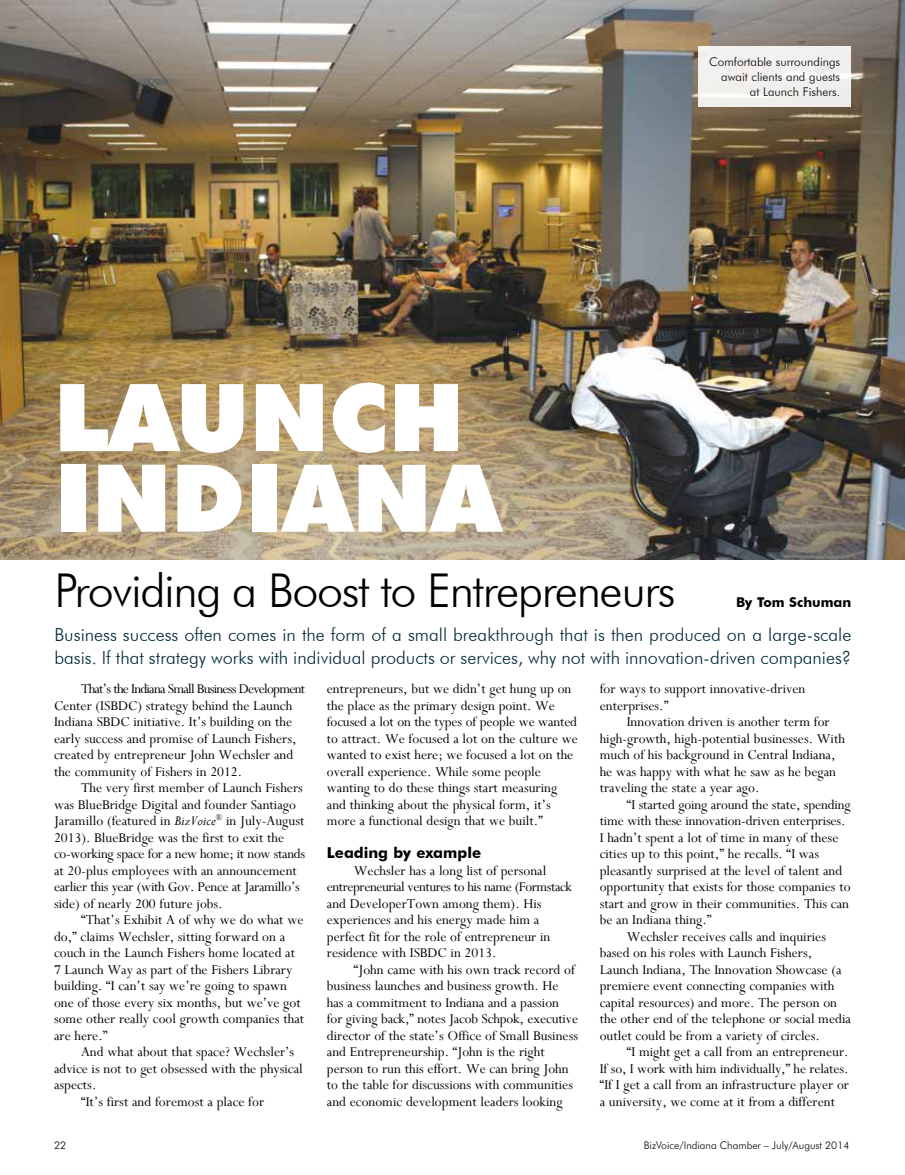
<style>
.page{position:relative;width:905px;height:1175px;background:#fff}
.page>*{position:absolute;margin:0;border:0;box-sizing:border-box;transform-origin:0 0}
.t1{font:900 93.75px/80.6px "Futura BT";color:#fff}
.t2{font:300 46.65px "Futura BT";letter-spacing:-.03em;color:#000}
.t3{font:300 18px/22.5px "Futura BT";color:#022a3a}
.t4{font:15px/16.5px "Perpetua";color:#000}
.t5{font:700 15px "Futura BT";color:#000}
.t6{font:700 13.5px "Futura BT";color:#000}
.t7{font:300 12px/15px "Futura BT";color:#000;text-align:right}
.t8{font:300 10.5px "Futura BT";color:#000}
.s1{font-style:italic}
</style>
<div class="page">
<img style="left:0;top:0;width:904px;height:559px">
<div style="left:698px;top:46px;width:152px;height:60px;background:#f2f0ef"></div>
<p class="t7" style="left:709px;top:54px;width:132px">Comfortable surroundings await clients and guests at Launch Fishers.</p>
<h1 class="t1" style="left:54px;top:377px;width:448px">LAUNCH<br>INDIANA</h1>
<h2 class="t2" style="left:54px;top:562px;width:623px">Providing a Boost to Entrepreneurs</h2>
<p class="t6" style="left:736px;top:594px;width:117px">By Tom Schuman</p>
<p class="t3" style="left:54px;top:623px;width:798px">Business success often comes in the form of a small breakthrough that is then produced on a large-scale basis. If that strategy works with individual products or services, why not with innovation-driven companies?</p>
<p class="t4" style="left:54px;top:680px;width:253px;text-indent:27px">That’s the Indiana Small Business Development Center (ISBDC) strategy behind the Launch Indiana SBDC initiative. It’s building on the early success and promise of Launch Fishers, created by entrepreneur John Wechsler and the community of Fishers in 2012.</p>
<p class="t4" style="left:54px;top:779px;width:253px;text-indent:27px">The very first member of Launch Fishers was BlueBridge Digital and founder Santiago Jaramillo (featured in <span class="s1">BizVoice</span><sup>®</sup> in July-August 2013). BlueBridge was the first to exit the co-working space for a new home; it now stands at 20-plus employees with an announcement earlier this year (with Gov. Pence at Jaramillo’s side) of nearly 200 future jobs.</p>
<p class="t4" style="left:54px;top:911px;width:252px;text-indent:27px">“That’s Exhibit A of why we do what we do,” claims Wechsler, sitting forward on a couch in the Launch Fishers home located at 7 Launch Way as part of the Fishers Library building. “I can’t say we’re going to spawn one of those every six months, but we’ve got some other really cool growth companies that are here.”</p>
<p class="t4" style="left:81px;top:1043px;width:215px">And what about that space? Wechsler’s</p>
<p class="t4" style="left:54px;top:1059px;width:250px">advice is not to get obsessed with the physical</p>
<p class="t4" style="left:54px;top:1076px;width:44px">aspects.</p>
<p class="t4" style="left:81px;top:1092px;width:185px">“It’s first and foremost a place for</p>
<p class="t4" style="left:327px;top:680px;width:252px">entrepreneurs, but we didn’t get hung up on the place as the primary design point. We focused a lot on the types of people we wanted to attract. We focused a lot on the culture we wanted to exist here; we focused a lot on the overall experience. While some people wanting to do these things start measuring and thinking about the physical form, it’s more a functional design that we built.”</p>
<p class="t5" style="left:327px;top:843px;width:156px">Leading by example</p>
<p class="t4" style="left:327px;top:861px;width:246px;text-indent:27px">Wechsler has a long list of personal entrepreneurial ventures to his name (Formstack and DeveloperTown among them). His experiences and his energy made him a perfect fit for the role of entrepreneur in residence with ISBDC in 2013.</p>
<p class="t4" style="left:327px;top:960px;width:253px;text-indent:27px">“John came with his own track record of business launches and business growth. He has a commitment to Indiana and a passion for giving back,” notes Jacob Schpok, executive director of the state’s Office of Small Business and Entrepreneurship. “John is the right person to run this effort. We can bring John to the table for discussions with communities and economic development leaders looking</p>
<p class="t4" style="left:599px;top:680px;width:207px">for ways to support innovative-driven enterprises.”</p>
<p class="t4" style="left:599px;top:713px;width:247px;text-indent:27px">Innovation driven is another term for high-growth, high-potential businesses. With much of his background in Central Indiana, he was happy with what he saw as he began traveling the state a year ago.</p>
<p class="t4" style="left:626px;top:795px;width:226px">“I started going around the state, spending</p>
<p class="t4" style="left:599px;top:812px;width:247px">time with these innovation-driven enterprises.</p>
<p class="t4" style="left:599px;top:828px;width:240px">I hadn’t spent a lot of time in many of these</p>
<p class="t4" style="left:599px;top:845px;width:221px">cities up to this point,” he recalls. “I was</p>
<p class="t4" style="left:599px;top:861px;width:244px">pleasantly surprised at the level of talent and</p>
<p class="t4" style="left:599px;top:878px;width:252px">opportunity that exists for those companies to</p>
<p class="t4" style="left:599px;top:894px;width:251px">start and grow in their communities. This can</p>
<p class="t4" style="left:599px;top:911px;width:113px">be an Indiana thing.”</p>
<p class="t4" style="left:626px;top:927px;width:201px">Wechsler receives calls and inquiries</p>
<p class="t4" style="left:599px;top:944px;width:214px">based on his roles with Launch Fishers,</p>
<p class="t4" style="left:599px;top:960px;width:243px">Launch Indiana, The Innovation Showcase (a</p>
<p class="t4" style="left:599px;top:977px;width:236px">premiere event connecting companies with</p>
<p class="t4" style="left:599px;top:993px;width:239px">capital resources) and more. The person on</p>
<p class="t4" style="left:599px;top:1010px;width:253px">the other end of the telephone or social media</p>
<p class="t4" style="left:599px;top:1026px;width:221px">outlet could be from a variety of circles.</p>
<p class="t4" style="left:626px;top:1043px;width:223px">“I might get a call from an entrepreneur.</p>
<p class="t4" style="left:599px;top:1059px;width:250px">If so, I work with him individually,” he relates.</p>
<p class="t4" style="left:599px;top:1076px;width:251px">“If I get a call from an infrastructure player or</p>
<p class="t4" style="left:599px;top:1092px;width:237px">a university, we come at it from a different</p>
<p class="t8" style="left:54px;top:1139px;width:14px">22</p>
<p class="t8" style="left:643px;top:1139px;width:207px">BizVoice/Indiana Chamber – July/August 2014</p>
</div>
